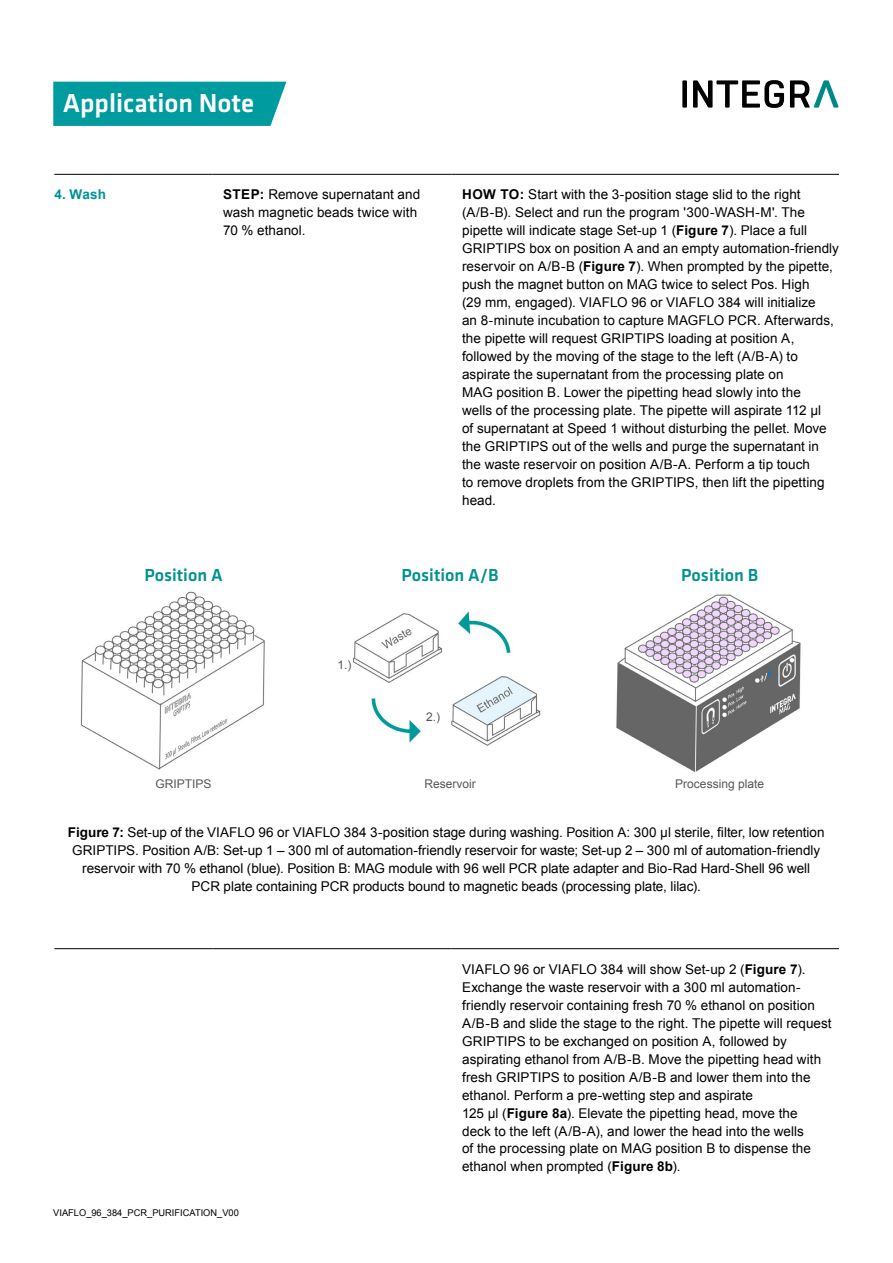
<style>
.page{position:relative;width:893px;height:1263px;background:#fff}
.page>*{position:absolute;margin:0;border:0;box-sizing:border-box;transform-origin:0 0}
.t1{font:500 27px "Klavika Basic";color:#fff}
.t2{font:500 18px "Klavika Basic";color:#009290}
.t3{font:13.5px/18px "Arial";letter-spacing:.005em;color:#000}
.t4{font:700 13.5px "Arial";color:#009294}
.t5{font:12px "Arial";color:#565656}
.t6{font:9.3px "Arial";color:#000}
.s1{font-weight:700}
</style>
<div class="page">
<hr style="left:54px;top:174px;width:159px;height:1px;background:#000">
<hr style="left:213px;top:174px;width:239px;height:1px;background:#000">
<hr style="left:452px;top:174px;width:387px;height:1px;background:#000">
<div style="left:53px;top:82px;width:233px;height:44px;background:#009b9e"></div>
<div style="left:682px;top:80px;width:5px;height:28px;background:#000"></div>
<svg style="left:693px;top:80px;width:91px;height:28px"></svg>
<svg style="left:790px;top:80px;width:48px;height:28px"></svg>
<img style="left:80px;top:591px;width:721px;height:181px">
<hr style="left:54px;top:948px;width:159px;height:1px;background:#000">
<hr style="left:213px;top:948px;width:239px;height:1px;background:#000">
<hr style="left:452px;top:948px;width:387px;height:1px;background:#000">
<h1 class="t1" style="left:63px;top:85px;width:193px">Application Note</h1>
<p class="t4" style="left:54px;top:185px;width:53px">4. Wash</p>
<p class="t3" style="left:223px;top:186px;width:199px"><span class="s1">STEP:</span> Remove supernatant and wash magnetic beads twice with<br>70 % ethanol.</p>
<p class="t3" style="left:462px;top:186px;width:378px"><span class="s1">HOW TO:</span> Start with the 3-position stage slid to the right (A/B-B). Select and run the program '300-WASH-M'. The pipette will indicate stage Set-up 1 (<span class="s1">Figure 7</span>). Place a full GRIPTIPS box on position A and an empty automation-friendly reservoir on A/B-B (<span class="s1">Figure 7</span>). When prompted by the pipette, push the magnet button on MAG twice to select Pos. High<br>(29 mm, engaged). VIAFLO 96 or VIAFLO 384 will initialize<br>an 8-minute incubation to capture MAGFLO PCR. Afterwards, the pipette will request GRIPTIPS loading at position A, followed by the moving of the stage to the left (A/B-A) to aspirate the supernatant from the processing plate on<br>MAG position B. Lower the pipetting head slowly into the<br>wells of the processing plate. The pipette will aspirate 112 µl<br>of supernatant at Speed 1 without disturbing the pellet. Move the GRIPTIPS out of the wells and purge the supernatant in the waste reservoir on position A/B-A. Perform a tip touch<br>to remove droplets from the GRIPTIPS, then lift the pipetting head.</p>
<h2 class="t2" style="left:144px;top:562px;width:80px">Position A</h2>
<h2 class="t2" style="left:401px;top:562px;width:99px">Position A/B</h2>
<h2 class="t2" style="left:681px;top:562px;width:78px">Position B</h2>
<p class="t5" style="left:337px;top:657px;width:16px">1.)</p>
<p class="t5" style="left:426px;top:709px;width:16px">2.)</p>
<p class="t5" style="left:156px;top:776px;width:58px">GRIPTIPS</p>
<p class="t5" style="left:424px;top:776px;width:53px">Reservoir</p>
<p class="t5" style="left:675px;top:776px;width:90px">Processing plate</p>
<p class="t3" style="left:68px;top:823px;width:758px;text-align:center"><span class="s1">Figure 7:</span> Set-up of the VIAFLO 96 or VIAFLO 384 3-position stage during washing. Position A: 300 µl sterile, filter, low retention GRIPTIPS. Position A/B: Set-up 1 – 300 ml of automation-friendly reservoir for waste; Set-up 2 – 300 ml of automation-friendly reservoir with 70 % ethanol (blue). Position B: MAG module with 96 well PCR plate adapter and Bio-Rad Hard-Shell 96 well PCR plate containing PCR products bound to magnetic beads (processing plate, lilac).</p>
<p class="t6" style="left:53px;top:1206px;width:187px">VIAFLO_96_384_PCR_PURIFICATION_V00</p>
<p class="t3" style="left:462px;top:960px;width:371px">VIAFLO 96 or VIAFLO 384 will show Set-up 2 (<span class="s1">Figure 7</span>).<br>Exchange the waste reservoir with a 300 ml automation&shy;friendly reservoir containing fresh 70 % ethanol on position A/B-B and slide the stage to the right. The pipette will request GRIPTIPS to be exchanged on position A, followed by aspirating ethanol from A/B-B. Move the pipetting head with fresh GRIPTIPS to position A/B-B and lower them into the ethanol. Perform a pre-wetting step and aspirate<br>125 µl (<span class="s1">Figure 8a</span>). Elevate the pipetting head, move the<br>deck to the left (A/B-A), and lower the head into the wells<br>of the processing plate on MAG position B to dispense the ethanol when prompted (<span class="s1">Figure 8b</span>).</p>
</div>
